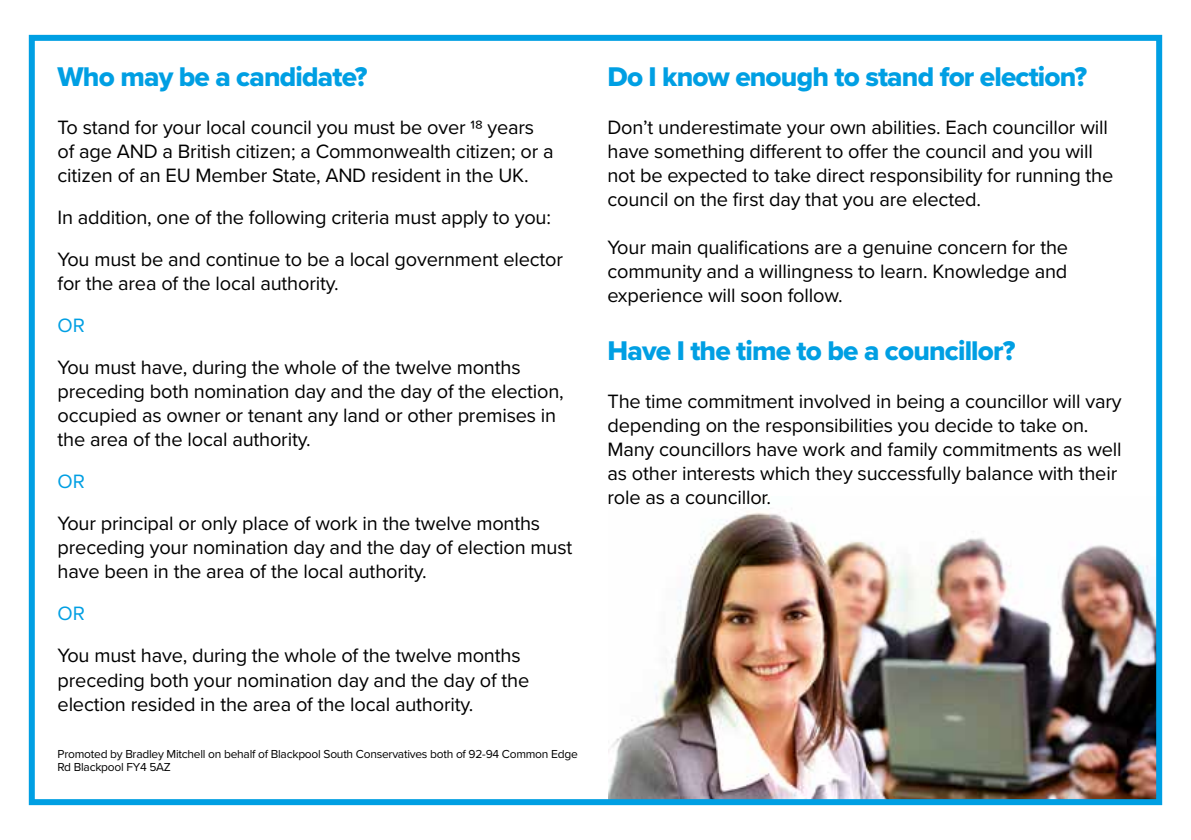
<style>
.page{position:relative;width:1191px;height:840px;background:#fff}
.page>*{position:absolute;margin:0;border:0;box-sizing:border-box;transform-origin:0 0}
.t1{font:28px "Proxima Nova Extrabld";letter-spacing:-.03em;color:#009fe3}
.t2{font:20px/24px "Proxima Nova";letter-spacing:-.01em;color:#000}
.t3{font:20px "Proxima Nova";color:#009fe3}
.t4{font:12px/13px "Proxima Nova";letter-spacing:-.02em;color:#000}
</style>
<div class="page">
<img style="left:608px;top:512px;width:547px;height:285px">
<div style="left:29px;top:35px;width:1133px;height:769px;border:6px solid #009fe3"></div>
<h1 class="t1" style="left:58px;top:56px;width:311px">Who may be a candidate?</h1>
<p class="t2" style="left:58px;top:114px;width:497px">To stand for your local council you must be over 18 years of age AND a British citizen; a Commonwealth citizen; or a citizen of an EU Member State, AND resident in the UK.</p>
<p class="t2" style="left:58px;top:195px;width:507px;line-height:42px">In addition, one of the following criteria must apply to you:<br>You must be and continue to be a local government elector</p>
<p class="t2" style="left:58px;top:270px;width:283px">for the area of the local authority.</p>
<p class="t3" style="left:58px;top:310px;width:29px">OR</p>
<p class="t2" style="left:58px;top:354px;width:507px">You must have, during the whole of the twelve months preceding both nomination day and the day of the election, occupied as owner or tenant any land or other premises in the area of the local authority.</p>
<p class="t3" style="left:58px;top:466px;width:29px">OR</p>
<p class="t2" style="left:58px;top:510px;width:516px">Your principal or only place of work in the twelve months preceding your nomination day and the day of election must have been in the area of the local authority.</p>
<p class="t3" style="left:58px;top:598px;width:29px">OR</p>
<p class="t2" style="left:58px;top:642px;width:473px">You must have, during the whole of the twelve months preceding both your nomination day and the day of the election resided in the area of the local authority.</p>
<p class="t4" style="left:58px;top:746px;width:521px">Promoted by Bradley Mitchell on behalf of Blackpool South Conservatives both of 92-94 Common Edge<br>Rd Blackpool FY4 5AZ</p>
<h1 class="t1" style="left:607px;top:56px;width:481px">Do I know enough to stand for election?</h1>
<p class="t2" style="left:607px;top:114px;width:507px">Don’t underestimate your own abilities. Each councillor will have something different to offer the council and you will not be expected to take direct responsibility for running the council on the first day that you are elected.</p>
<p class="t2" style="left:607px;top:234px;width:462px;text-align:justify">Your main qualifications are a genuine concern for the community and a willingness to learn. Knowledge and experience will soon follow.</p>
<h1 class="t1" style="left:607px;top:329px;width:409px">Have I the time to be a councillor?</h1>
<p class="t2" style="left:607px;top:388px;width:516px">The time commitment involved in being a councillor will vary depending on the responsibilities you decide to take on.<br>Many councillors have work and family commitments as well as other interests which they successfully balance with their role as a councillor.</p>
</div>
